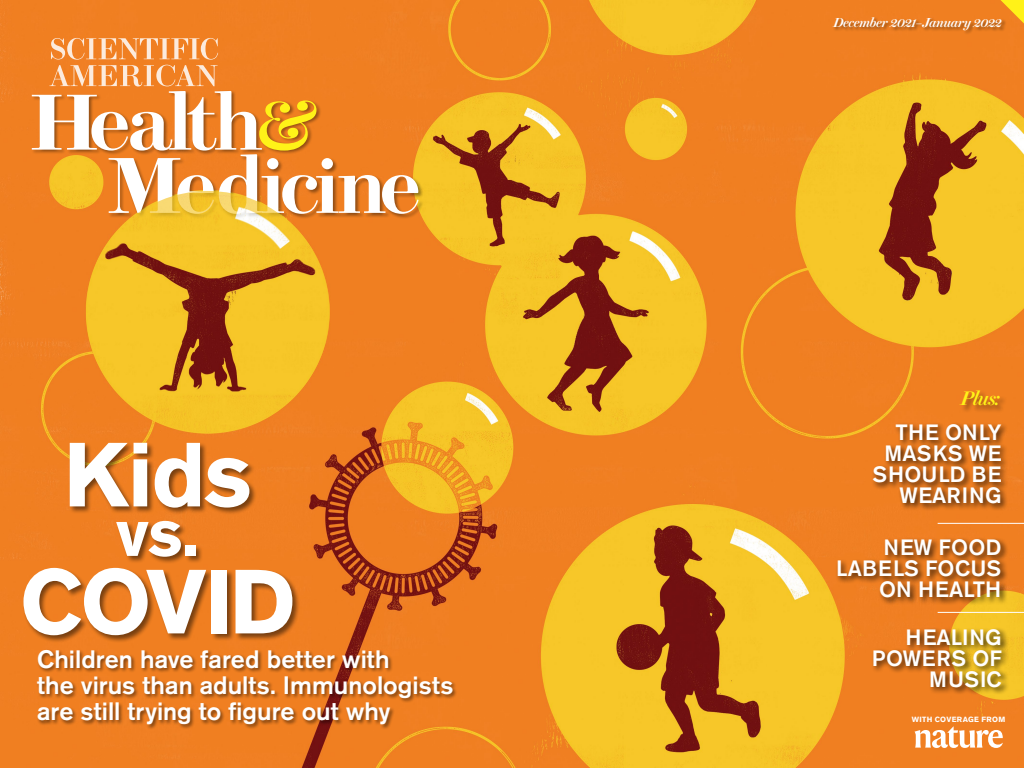
<style>
.page{position:relative;width:1024px;height:768px;background:#fff}
.page>*{position:absolute;margin:0;border:0;box-sizing:border-box;transform-origin:0 0}
.t1{font:700 90px "Akzidenz Grotesk BE";letter-spacing:-.02em;color:#fff}
.t2{font:600 79.1px/63.3px "Brunel Deck";letter-spacing:-.055em;color:#fff}
.t3{font:700 65px "Akzidenz Grotesk BE";color:#fff}
.t4{font:500 25px/26px "Akzidenz Grotesk BE";color:#fff}
.t5{font:500 22px/21px "Akzidenz Grotesk BE";letter-spacing:.005em;color:#fff;text-align:right}
.t6{font:italic 500 19.5px "Brunel Deck";color:#fff218}
.t7{font:italic 500 13px "Brunel Deck";letter-spacing:-.025em;color:#fff}
.t8{font:700 7.5px "Akzidenz Grotesk BE";letter-spacing:.045em;color:#fff}
.s1{font-family:"Playfair Display";font-weight:700;font-size:68px;color:#fff218}
</style>
<div class="page">
<img style="left:0;top:0;width:1024px;height:768px">
<div style="left:871px;top:422px;width:138px;height:90px;background:#000;opacity:.75"></div>
<div style="left:836px;top:536px;width:173px;height:69px;background:#000;opacity:.75"></div>
<hr style="left:938px;top:523px;width:86px;height:1px;background:#fff">
<div style="left:959px;top:390px;width:48px;height:23px;background:#000;opacity:.4"></div>
<div style="left:832px;top:17px;width:174px;height:18px;background:#000;opacity:.4"></div>
<svg style="left:1000px;top:0;width:24px;height:24px"></svg>
<div style="left:871px;top:627px;width:139px;height:69px;background:#000;opacity:.75"></div>
<hr style="left:938px;top:612px;width:86px;height:1px;background:#fff">
<svg style="left:914px;top:726px;width:89px;height:22px"></svg>
<div style="left:31px;top:90px;width:393px;height:129px;background:#000;opacity:.4"></div>
<svg style="left:49px;top:38px;width:169px;height:48px;background:#f39c54"></svg>
<div style="left:36px;top:649px;width:422px;height:81px;background:#000;opacity:.5"></div>
<img style="left:86px;top:191px;width:244px;height:241px">
<div style="left:23px;top:443px;width:278px;height:200px;background:#000;opacity:.5"></div>
<h2 class="t2" style="left:107px;top:93px;width:314px;text-indent:-77px">Health<span class="s1">&amp;<br></span>Medicine</h2>
<h1 class="t1" style="left:64px;top:423px;width:189px">Kids</h1>
<h3 class="t3" style="left:116px;top:496px;width:84px">vs.</h3>
<h1 class="t1" style="left:20px;top:550px;width:277px">COVID</h1>
<p class="t4" style="left:37px;top:646px;width:418px">Children have fared better with<br>the virus than adults. Immunologists are still trying to figure out why</p>
<p class="t7" style="left:833px;top:15px;width:170px">December 2021–January 2022</p>
<p class="t6" style="left:961px;top:387px;width:41px">Plus:</p>
<p class="t5" style="left:873px;top:422px;width:130px">THE ONLY<br>MASKS WE<br>SHOULD BE<br>WEARING</p>
<p class="t5" style="left:836px;top:536px;width:167px">NEW FOOD<br>LABELS FOCUS<br>ON HEALTH</p>
<p class="t5" style="left:872px;top:626px;width:131px">HEALING<br>POWERS OF<br>MUSIC</p>
<p class="t8" style="left:912px;top:715px;width:95px">WITH COVERAGE FROM</p>
</div>
